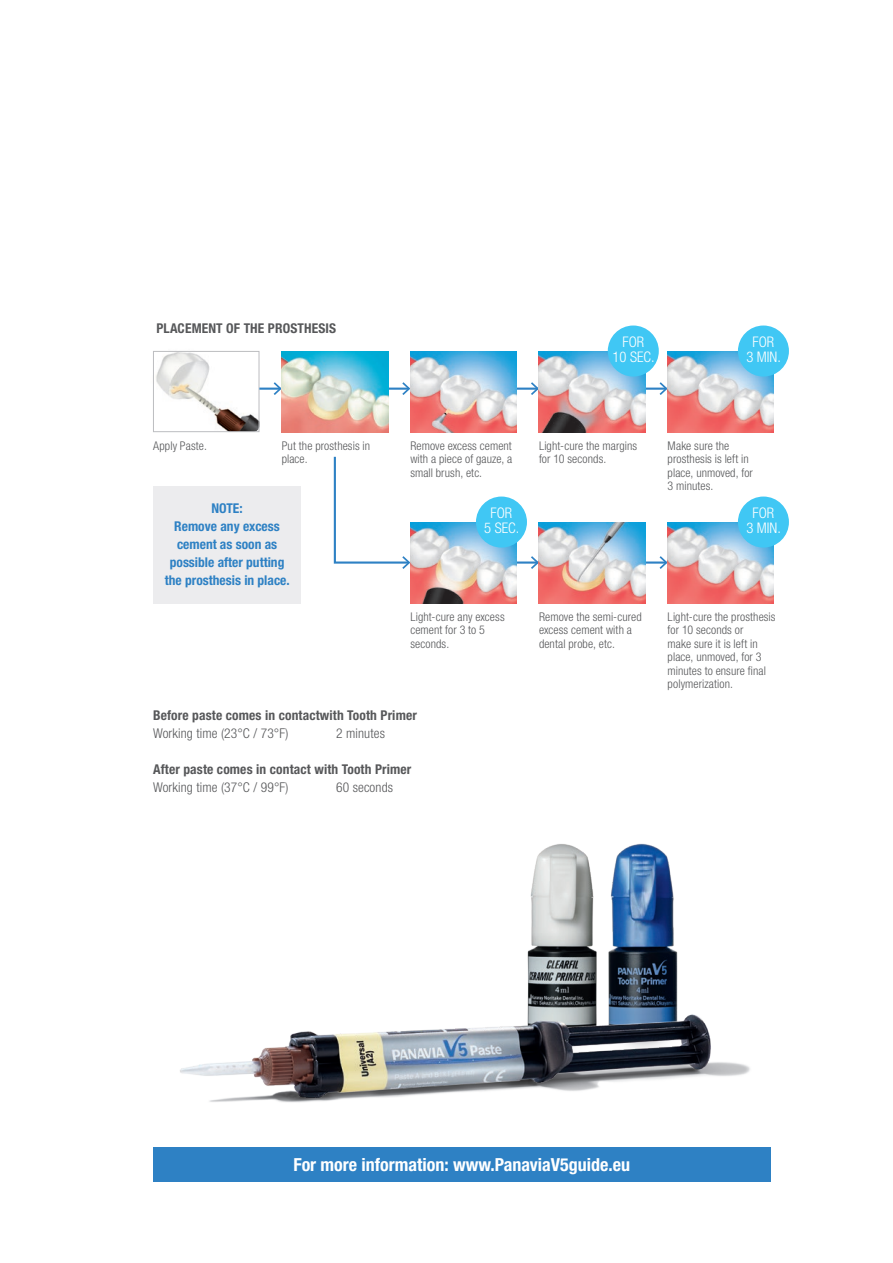
<style>
.page{position:relative;width:893px;height:1263px;background:#fff}
.page>*{position:absolute;margin:0;border:0;box-sizing:border-box;transform-origin:0 0}
.t1{font:700 condensed 18px "Helvetica Neue LT Std";color:#fff}
.t2{font:300 condensed 14.7px/15px "Helvetica Neue LT Std";color:#fff;text-align:center}
.t3{font:700 condensed 13.5px "Helvetica Neue LT Std";letter-spacing:.01em;color:#57585a}
.t4{font:700 condensed 13.5px/18px "Helvetica Neue LT Std";color:#2e81c4;text-align:center}
.t5{font:300 condensed 13.5px "Helvetica Neue LT Std";letter-spacing:.01em;color:#57585a}
.t6{font:300 condensed 12px/13.5px "Helvetica Neue LT Std";letter-spacing:.01em;color:#57585a}
</style>
<div class="page">
<img style="left:617px;top:843px;width:61px;height:113px">
<img style="left:527px;top:844px;width:90px;height:112px">
<div style="left:153px;top:486px;width:148px;height:117px;background:#ececee"></div>
<img style="left:156px;top:353px;width:101px;height:77px">
<div style="left:153px;top:351px;width:106px;height:81px;border:1px solid #bcbdc0"></div>
<hr style="left:259px;top:388px;width:21px;height:2px;background:#2e81c4">
<svg style="left:272px;top:380px;width:10px;height:17px"></svg>
<hr style="left:388px;top:388px;width:21px;height:2px;background:#2e81c4">
<svg style="left:400px;top:382px;width:10px;height:13px"></svg>
<hr style="left:517px;top:388px;width:21px;height:2px;background:#2e81c4">
<svg style="left:529px;top:380px;width:10px;height:17px"></svg>
<hr style="left:517px;top:561px;width:21px;height:3px;background:#2e81c4">
<svg style="left:529px;top:554px;width:10px;height:17px"></svg>
<svg style="left:333px;top:456px;width:77px;height:113px"></svg>
<hr style="left:645px;top:388px;width:21px;height:2px;background:#2e81c4">
<svg style="left:658px;top:380px;width:10px;height:17px"></svg>
<hr style="left:645px;top:561px;width:21px;height:3px;background:#2e81c4">
<svg style="left:658px;top:554px;width:10px;height:17px"></svg>
<img style="left:282px;top:351px;width:106px;height:81px">
<img style="left:410px;top:351px;width:107px;height:81px">
<img style="left:410px;top:522px;width:107px;height:81px">
<img style="left:539px;top:351px;width:106px;height:81px">
<img style="left:539px;top:522px;width:106px;height:81px">
<img style="left:668px;top:351px;width:106px;height:81px">
<img style="left:668px;top:522px;width:106px;height:81px">
<div style="left:608px;top:325px;width:51px;height:52px;background:#40c7f4;border-radius:50%"></div>
<div style="left:476px;top:496px;width:51px;height:52px;background:#40c7f4;border-radius:50%"></div>
<div style="left:738px;top:325px;width:51px;height:52px;background:#40c7f4;border-radius:50%"></div>
<div style="left:738px;top:496px;width:51px;height:52px;background:#40c7f4;border-radius:50%"></div>
<img style="left:180px;top:956px;width:570px;height:147px">
<div style="left:153px;top:1147px;width:617px;height:34px;background:#2e81c4"></div>
<p class="t3" style="left:156px;top:320px;width:181px">PLACEMENT OF THE PROSTHESIS</p>
<p class="t2" style="left:612px;top:334px;width:44px">FOR<br>10 SEC.</p>
<p class="t2" style="left:746px;top:334px;width:36px">FOR<br>3 MIN.</p>
<p class="t6" style="left:153px;top:438px;width:55px">Apply Paste.</p>
<p class="t6" style="left:282px;top:438px;width:90px">Put the prosthesis in place.</p>
<p class="t6" style="left:410px;top:438px;width:103px;text-align:justify">Remove excess cement with a piece of gauze, a small brush, etc.</p>
<p class="t6" style="left:539px;top:438px;width:100px">Light-cure the margins for 10 seconds.</p>
<p class="t6" style="left:668px;top:438px;width:87px">Make sure the prosthesis is left in place, unmoved, for<br>3 minutes.</p>
<p class="t4" style="left:165px;top:499px;width:126px">NOTE:<br>Remove any excess cement as soon as possible after putting the prosthesis in place.</p>
<p class="t2" style="left:484px;top:505px;width:37px">FOR<br>5 SEC.</p>
<p class="t2" style="left:746px;top:505px;width:36px">FOR<br>3 MIN.</p>
<p class="t6" style="left:410px;top:609px;width:96px">Light-cure any excess cement for 3 to 5 seconds.</p>
<p class="t6" style="left:539px;top:609px;width:104px">Remove the semi-cured excess cement with a dental probe, etc.</p>
<p class="t6" style="left:668px;top:609px;width:109px">Light-cure the prosthesis for 10 seconds or<br>make sure it is left in place, unmoved, for 3 minutes to ensure final polymerization.</p>
<p class="t3" style="left:153px;top:707px;width:265px">Before paste comes in contactwith Tooth Primer</p>
<p class="t5" style="left:153px;top:725px;width:137px">Working time (23°C / 73°F)</p>
<p class="t5" style="left:336px;top:725px;width:50px">2 minutes</p>
<p class="t3" style="left:153px;top:761px;width:260px">After paste comes in contact with Tooth Primer</p>
<p class="t5" style="left:153px;top:779px;width:137px">Working time (37°C / 99°F)</p>
<p class="t5" style="left:336px;top:779px;width:58px">60 seconds</p>
<h1 class="t1" style="left:293px;top:1153px;width:338px">For more information: www.PanaviaV5guide.eu</h1>
</div>
